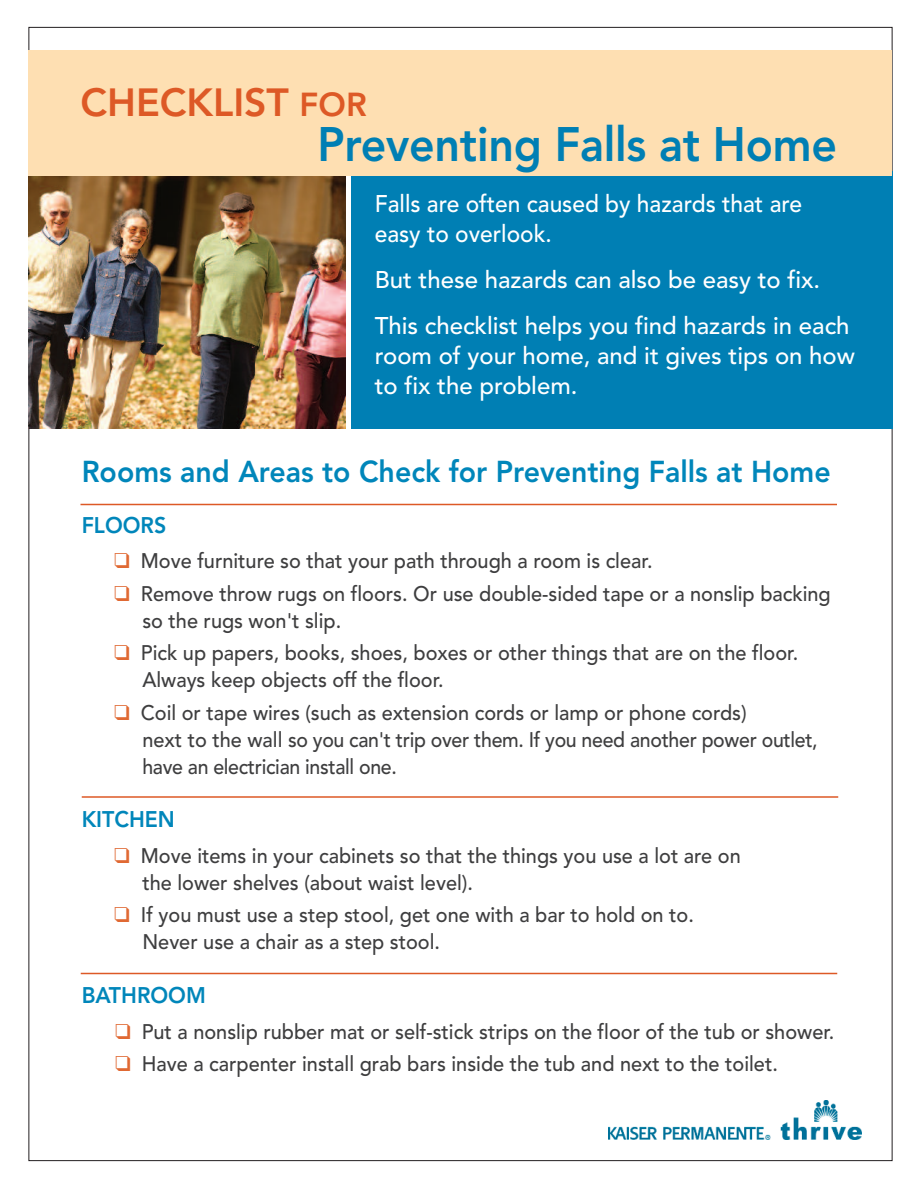
<style>
.page{position:relative;width:918px;height:1188px;background:#fff}
.page>*{position:absolute;margin:0;border:0;box-sizing:border-box;transform-origin:0 0}
.t1{font:800 48px "Avenir";letter-spacing:-.005em;color:#007fb4;scale:.93 1}
.t2{font:800 39px "Avenir";color:#dd5926}
.t3{font:800 30px "Avenir";color:#0086ba;scale:.95 1}
.t4{font:500 24px/46.2px "Avenir";color:#fff}
.t5{font:500 24px/30px "Avenir";color:#fff;scale:.95 1}
.t6{font:800 22.5px "Avenir";color:#0086ba;scale:.95 1}
.t7{font:500 21px/27px "Avenir";color:#3e3e3f;scale:.95 1}
.s1{font-size:33px}
.s2{font-family:"Monotype Sorts";font-weight:400;color:#e06933}
</style>
<div class="page">
<img style="left:28px;top:176px;width:317px;height:252px">
<div style="left:351px;top:171px;width:542px;height:258px;background:#007fb4"></div>
<div style="left:28px;top:50px;width:864px;height:126px;background:#fedfb2"></div>
<img style="left:608px;top:1100px;width:253px;height:40px">
<hr style="left:81px;top:504px;width:756px;height:1px;background:#dd5926">
<hr style="left:82px;top:796px;width:756px;height:2px;background:#dd5926">
<hr style="left:81px;top:973px;width:756px;height:1px;background:#dd5926">
<h2 class="t2" style="left:81px;top:87px;width:288px">CHECKLIST <span class="s1">FOR</span></h2>
<h1 class="t1" style="left:317px;top:125px;width:560px">Preventing Falls at Home</h1>
<p class="t5" style="left:375px;top:190px;width:452px">Falls are often caused by hazards that are easy to overlook.</p>
<p class="t4" style="left:375px;top:258px;width:476px">But these hazards can also be easy to fix.<br>This checklist helps you find hazards in each</p>
<p class="t4" style="left:375px;top:343px;width:482px;line-height:30px">room of your home, and it gives tips on how to fix the problem.</p>
<h3 class="t3" style="left:82px;top:460px;width:790px">Rooms and Areas to Check for Preventing Falls at Home</h3>
<p class="t6" style="left:82px;top:516px;width:91px">FLOORS</p>
<p class="t7" style="left:115px;top:549px;width:568px"><span class="s2">❑</span> Move furniture so that your path through a room is clear.</p>
<p class="t7" style="left:142px;top:582px;width:726px;text-indent:-28px"><span class="s2">❑</span> Remove throw rugs on floors. Or use double-sided tape or a nonslip backing so the rugs won't slip.</p>
<p class="t7" style="left:142px;top:641px;width:692px;text-indent:-28px"><span class="s2">❑</span> Pick up papers, books, shoes, boxes or other things that are on the floor.<br>Always keep objects off the floor.</p>
<p class="t7" style="left:142px;top:701px;width:712px;text-indent:-28px"><span class="s2">❑</span> Coil or tape wires (such as extension cords or lamp or phone cords)<br>next to the wall so you can't trip over them. If you need another power outlet, have an electrician install one.</p>
<p class="t6" style="left:82px;top:810px;width:100px">KITCHEN</p>
<p class="t7" style="left:142px;top:844px;width:631px;text-indent:-28px"><span class="s2">❑</span> Move items in your cabinets so that the things you use a lot are on the lower shelves (about waist level).</p>
<p class="t7" style="left:142px;top:903px;width:582px;text-indent:-28px"><span class="s2">❑</span> If you must use a step stool, get one with a bar to hold on to.<br>Never use a chair as a step stool.</p>
<p class="t6" style="left:82px;top:986px;width:132px">BATHROOM</p>
<p class="t7" style="left:116px;top:1020px;width:758px"><span class="s2">❑</span> Put a nonslip rubber mat or self-stick strips on the floor of the tub or shower.</p>
<p class="t7" style="left:116px;top:1052px;width:699px"><span class="s2">❑</span> Have a carpenter install grab bars inside the tub and next to the toilet.</p>
</div>
